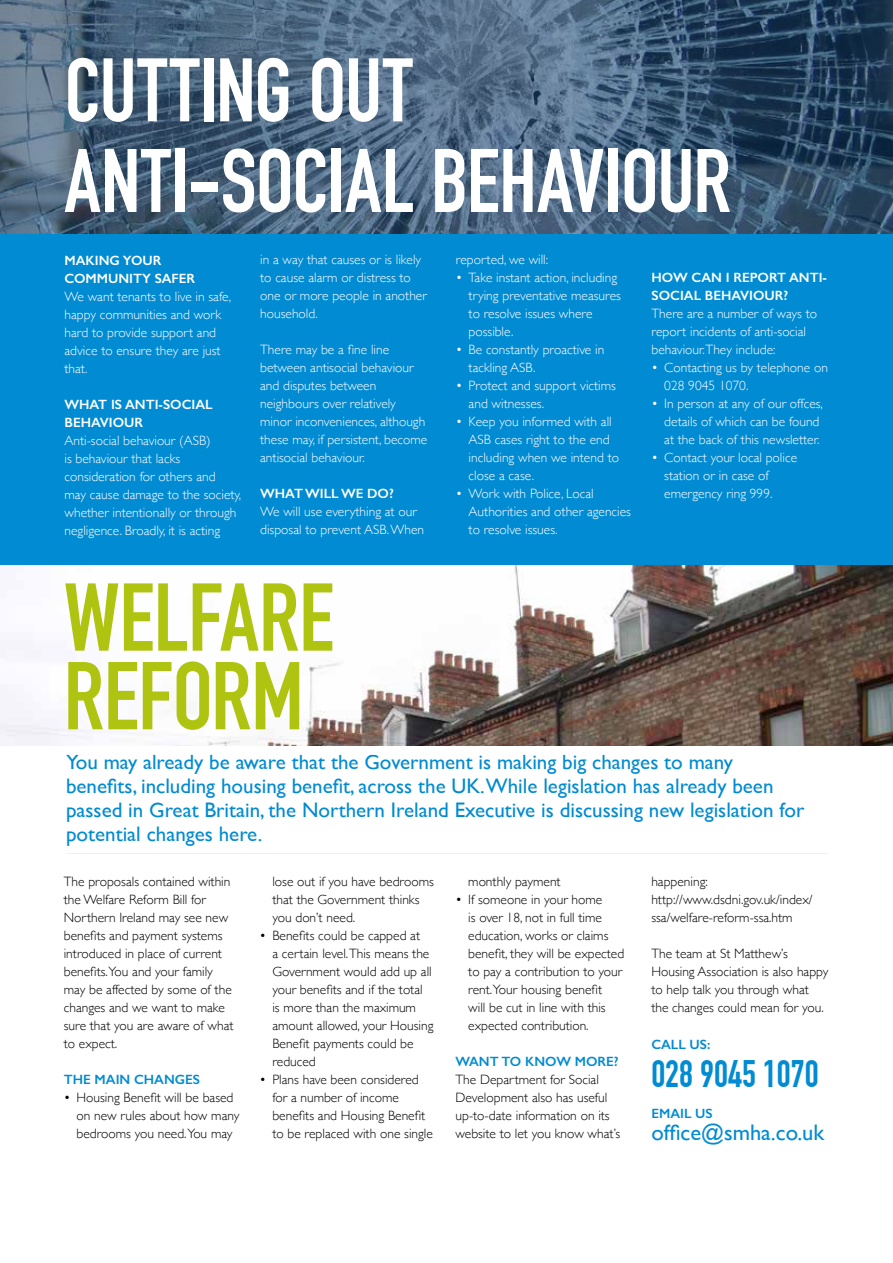
<style>
.page{position:relative;width:893px;height:1263px;background:#fff}
.page>*{position:absolute;margin:0;border:0;box-sizing:border-box;transform-origin:0 0}
.t1{font:700 94.5px/78.6px "DIN Condensed";letter-spacing:-.005em;color:#afc410}
.t2{font:700 88.5px/90.6px "DIN Condensed";letter-spacing:-.005em;color:#fff}
.t3{font:700 37.5px "DIN Condensed";color:#008bd2}
.t4{font:22.5px "Gill Sans";color:#008bd2}
.t5{font:21px/24px "Gill Sans";color:#008bd2}
.t6{font:300 13.5px/18px "Gill Sans";color:#fff}
.t7{font:300 13.5px/18px "Gill Sans";color:#000}
.t8{font:600 13.5px/18px "Gill Sans";color:#fff}
.t9{font:600 13.5px "Gill Sans";color:#008bd2}
</style>
<div class="page">
<div style="left:0;top:223px;width:893px;height:343px;background:#008bd2"></div>
<img style="left:0;top:565px;width:893px;height:180px">
<svg style="left:0;top:0;width:893px;height:234px;background:#46607a"></svg>
<div style="left:65px;top:753px;width:765px;height:102px;border:2px solid #fff"></div>
<h2 class="t2" style="left:65px;top:46px;width:668px">CUTTING OUT<br>ANTI-SOCIAL BEHAVIOUR</h2>
<p class="t8" style="left:65px;top:251px;width:132px">MAKING YOUR<br>COMMUNITY SAFER</p>
<p class="t6" style="left:65px;top:287px;width:168px">We want tenants to live in safe, happy communities and work hard to provide support and advice to ensure they are just that.</p>
<p class="t8" style="left:65px;top:395px;width:150px">WHAT IS ANTI-SOCIAL<br>BEHAVIOUR</p>
<p class="t6" style="left:65px;top:431px;width:178px">Anti-social behaviour (ASB)<br>is behaviour that lacks consideration for others and<br>may cause damage to the society, whether intentionally or through negligence. Broadly, it is acting</p>
<p class="t6" style="left:260px;top:250px;width:168px">in a way that causes or is likely to cause alarm or distress to one or more people in another household.</p>
<p class="t6" style="left:260px;top:340px;width:169px">There may be a fine line between antisocial behaviour and disputes between neighbours over relatively minor inconveniences, although these may, if persistent, become antisocial behaviour.</p>
<p class="t8" style="left:260px;top:485px;width:135px">WHAT WILL WE DO?</p>
<p class="t6" style="left:260px;top:502px;width:166px">We will use everything at our disposal to prevent ASB. When</p>
<h1 class="t1" style="left:64px;top:579px;width:272px">WELFARE<br>REFORM</h1>
<p class="t6" style="left:456px;top:250px;width:94px">reported, we will:</p>
<p class="t6" style="left:469px;top:268px;width:154px;text-indent:-13px">• Take instant action, including trying preventative measures to resolve issues where possible.</p>
<p class="t6" style="left:469px;top:340px;width:137px;text-indent:-13px">• Be constantly proactive in tackling ASB.</p>
<p class="t6" style="left:469px;top:376px;width:149px;text-indent:-13px">• Protect and support victims and witnesses.</p>
<p class="t6" style="left:469px;top:412px;width:152px;text-indent:-13px">• Keep you informed with all<br>ASB cases right to the end including when we intend to close a case.</p>
<p class="t6" style="left:469px;top:484px;width:164px;text-indent:-13px">• Work with Police, Local<br>Authorities and other agencies to resolve issues.</p>
<p class="t8" style="left:651px;top:269px;width:177px">HOW CAN I REPORT ANTI-<br>SOCIAL BEHAVIOUR?</p>
<p class="t6" style="left:651px;top:304px;width:167px">There are a number of ways to report incidents of anti-social behaviour.They include:</p>
<p class="t6" style="left:664px;top:358px;width:165px;text-indent:-13px">• Contacting us by telephone on<br>028 9045 1070.</p>
<p class="t6" style="left:664px;top:394px;width:160px;text-indent:-13px">• In person at any of our offces, details of which can be found at the back of this newsletter.</p>
<p class="t6" style="left:664px;top:448px;width:134px;text-indent:-13px">• Contact your local police station or in case of emergency ring 999.</p>
<p class="t5" style="left:66px;top:750px;width:740px">You may already be aware that the Government is making big changes to many benefits, including housing benefit, across the UK.While legislation has already been passed in Great Britain, the Northern Ireland Executive is discussing new legislation for potential changes here.</p>
<p class="t7" style="left:64px;top:872px;width:171px">The proposals contained within the Welfare Reform Bill for<br>Northern Ireland may see new benefits and payment systems introduced in place of current benefits.You and your family may be affected by some of the changes and we want to make sure that you are aware of what to expect.</p>
<p class="t9" style="left:64px;top:1071px;width:138px">THE MAIN CHANGES</p>
<p class="t7" style="left:77px;top:1088px;width:164px;text-indent:-13px">• Housing Benefit will be based on new rules about how many bedrooms you need.You may</p>
<p class="t7" style="left:272px;top:872px;width:163px">lose out if you have bedrooms that the Government thinks you don’t need.</p>
<p class="t7" style="left:272px;top:926px;width:163px;text-indent:-13px">• Benefits could be capped at<br>a certain level.This means the<br>Government would add up all your benefits and if the total<br>is more than the maximum amount allowed, your Housing<br>Benefit payments could be reduced</p>
<p class="t7" style="left:272px;top:1070px;width:162px;text-indent:-13px">• Plans have been considered for a number of income benefits and Housing Benefit to be replaced with one single</p>
<p class="t7" style="left:468px;top:872px;width:94px">monthly payment</p>
<p class="t7" style="left:468px;top:890px;width:157px;text-indent:-13px">• If someone in your home<br>is over 18, not in full time education, works or claims benefit, they will be expected to pay a contribution to your rent.Your housing benefit<br>will be cut in line with this expected contribution.</p>
<p class="t9" style="left:455px;top:1053px;width:165px">WANT TO KNOW MORE?</p>
<p class="t7" style="left:455px;top:1070px;width:166px">The Department for Social<br>Development also has useful up-to-date information on its website to let you know what’s</p>
<p class="t7" style="left:651px;top:872px;width:163px">happening: http://www.dsdni.gov.uk/index/ ssa/welfare-reform-ssa.htm</p>
<p class="t7" style="left:651px;top:944px;width:179px">The team at St Matthew’s<br>Housing Association is also happy to help talk you through what the changes could mean for you.</p>
<p class="t9" style="left:651px;top:1036px;width:61px">CALL US:</p>
<h3 class="t3" style="left:651px;top:1051px;width:169px">028 9045 1070</h3>
<p class="t9" style="left:651px;top:1105px;width:63px">EMAIL US</p>
<h3 class="t4" style="left:651px;top:1119px;width:174px">office@smha.co.uk</h3>
</div>
